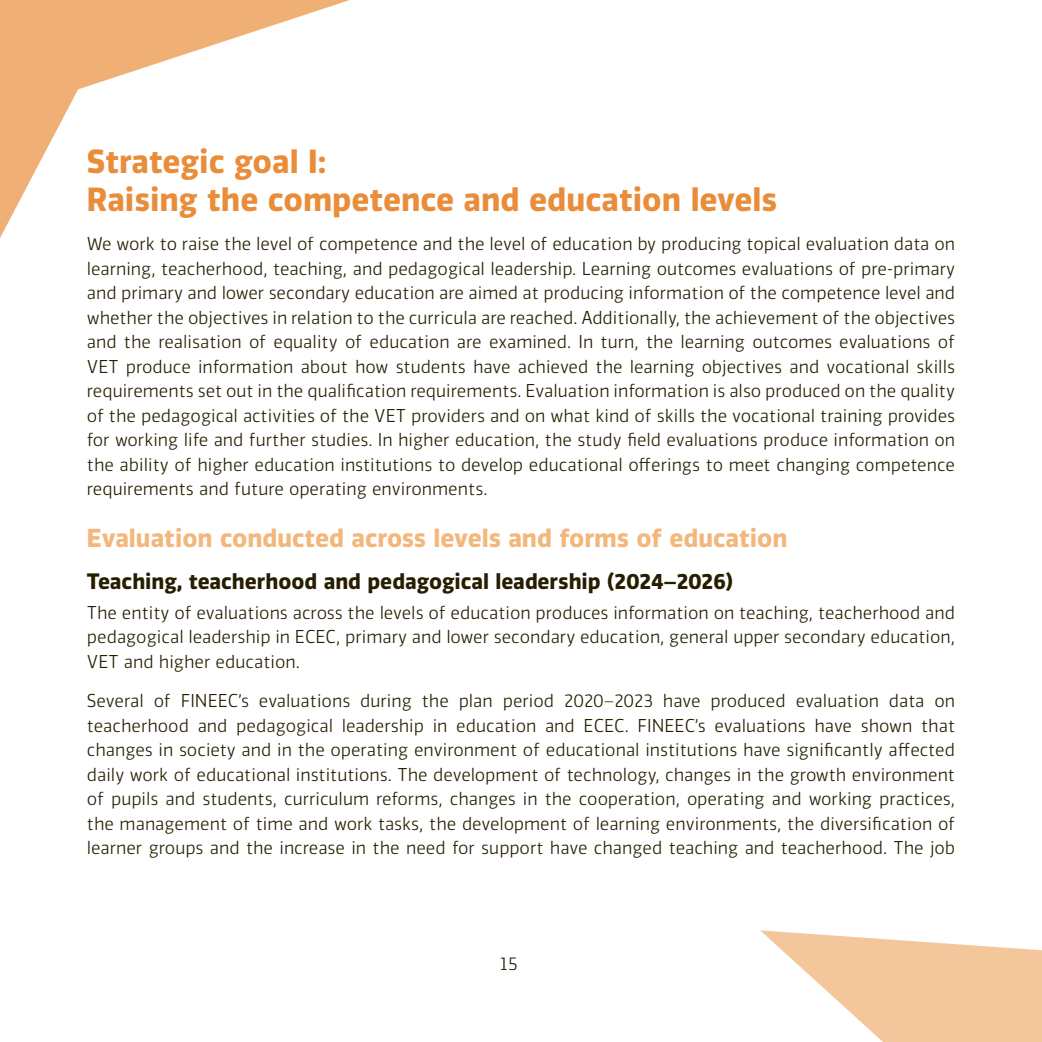
<style>
.page{position:relative;width:1042px;height:1042px;background:#fff}
.page>*{position:absolute;margin:0;border:0;box-sizing:border-box;transform-origin:0 0}
.Otsikko_H2{font:700 31.5px/37.8px "Vinkel";color:#e98d3a}
.Otsikko_harmaa_H3{font:700 24.5px "Vinkel";color:#f3b77b}
.väliotsikko_H4{font:700 21px "Vinkel";color:#271e00}
.teksti_P{font:300 17.5px/24.5px "Vinkel";color:#271e00;text-align:justify}
</style>
<div class="page">
<svg style="left:0;top:0;width:350px;height:238px"></svg>
<svg style="left:760px;top:930px;width:282px;height:112px"></svg>
<h2 class="Otsikko_H2" style="left:87px;top:143px;width:692px">Strategic goal I:<br>Raising the competence and education levels</h2>
<p class="teksti_P" style="left:87px;top:232px;width:870px">We work to raise the level of competence and the level of education by producing topical evaluation data on learning, teacherhood, teaching, and pedagogical leadership. Learning outcomes evaluations of pre-primary and primary and lower secondary education are aimed at producing information of the competence level and whether the objectives in relation to the curricula are reached. Additionally, the achievement of the objectives and the realisation of equality of education are examined. In turn, the learning outcomes evaluations of VET produce information about how students have achieved the learning objectives and vocational skills requirements set out in the qualification requirements. Evaluation information is also produced on the quality of the pedagogical activities of the VET providers and on what kind of skills the vocational training provides for working life and further studies. In higher education, the study field evaluations produce information on the ability of higher education institutions to develop educational offerings to meet changing competence requirements and future operating environments.</p>
<p class="Otsikko_harmaa_H3" style="left:87px;top:522px;width:702px">Evaluation conducted across levels and forms of education</p>
<h4 class="väliotsikko_H4" style="left:87px;top:567px;width:648px">Teaching, teacherhood and pedagogical leadership (2024–2026)</h4>
<p class="teksti_P" style="left:87px;top:600px;width:870px">The entity of evaluations across the levels of education produces information on teaching, teacherhood and pedagogical leadership in ECEC, primary and lower secondary education, general upper secondary education, VET and higher education.</p>
<p class="teksti_P" style="left:87px;top:689px;width:870px">Several of FINEEC’s evaluations during the plan period 2020–2023 have produced evaluation data on teacherhood and pedagogical leadership in education and ECEC. FINEEC’s evaluations have shown that changes in society and in the operating environment of educational institutions have significantly affected daily work of educational institutions. The development of technology, changes in the growth environment of pupils and students, curriculum reforms, changes in the cooperation, operating and working practices, the management of time and work tasks, the development of learning environments, the diversification of learner groups and the increase in the need for support have changed teaching and teacherhood. The job</p>
<p class="teksti_P" style="left:500px;top:951px;width:19px">15</p>
</div>
